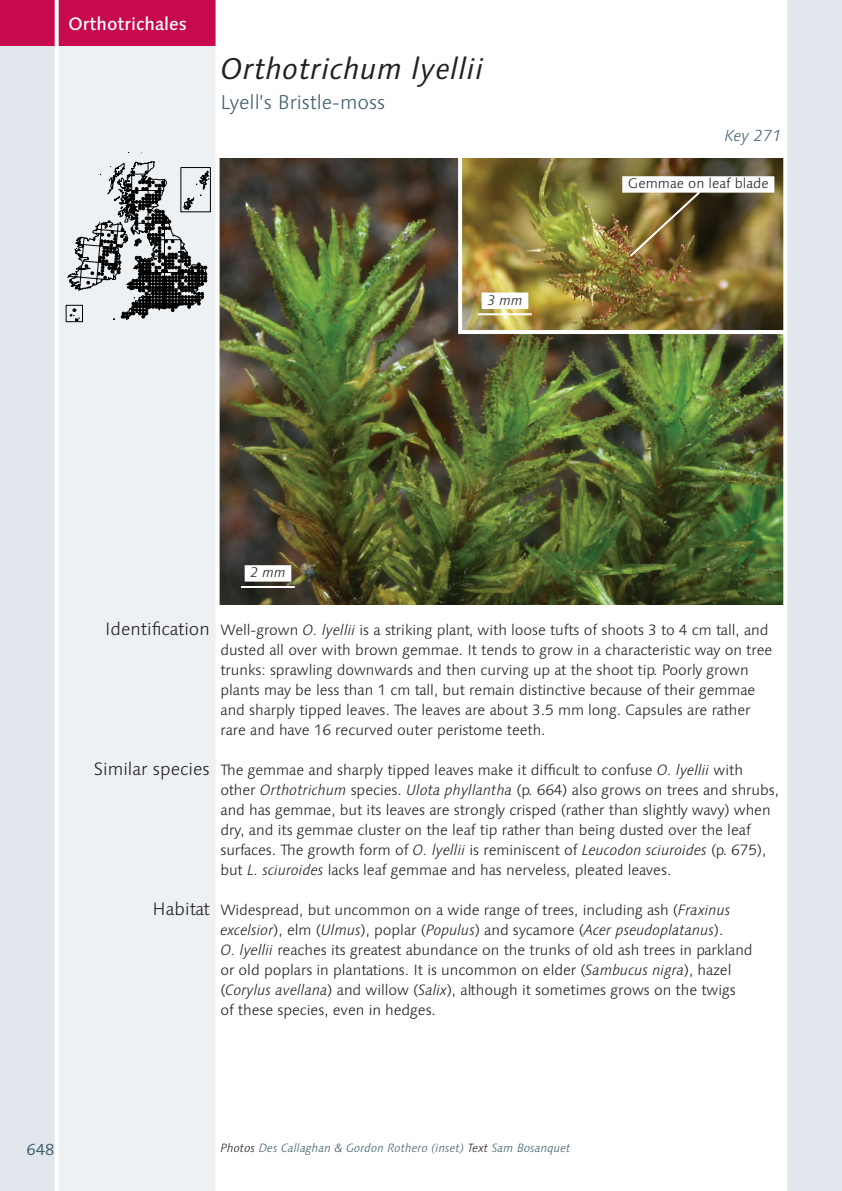
<style>
.page{position:relative;width:842px;height:1191px;background:#fff}
.page>*{position:absolute;margin:0;border:0;box-sizing:border-box;transform-origin:0 0}
.Title_1_Moss_Species{font:italic 30px "Linotype Syntax";letter-spacing:.01em;color:#231f20}
.Title_3_Moss_English{font:300 20px "Linotype Syntax";color:#3f5f6e}
.Text_Subheads_Right{font:300 18px "Linotype Syntax";color:#231f20}
.Title_4_Order_Name{font:500 18px "Linotype Syntax";color:#fff}
.Title_3_Moss_English-2{font:italic 300 16px "Linotype Syntax";color:#3f5f6e}
.t1{font:16px "Linotype Syntax";color:#3f5f6e}
.Text_Body{font:300 15px/20px "Linotype Syntax";letter-spacing:-.005em;color:#231f20}
.Photo_Annotation_Wit{font:300 14px "Linotype Syntax";color:#231f20}
.Photo_Scale_Bar_With{font:italic 300 14px "Linotype Syntax";color:#231f20}
.Text_Credits{font:italic 300 12px "Linotype Syntax";color:#3f5f6e}
.s1{font-style:italic}
.s2{color:#231f20}
</style>
<div class="page">
<img style="left:220px;top:159px;width:563px;height:445px">
<img style="left:462px;top:159px;width:321px;height:171px">
<hr style="left:478px;top:313px;width:54px;height:2px;background:#fff">
<div style="left:482px;top:292px;width:46px;height:17px;background:#fff"></div>
<svg style="left:458px;top:158px;width:4px;height:176px"></svg>
<hr style="left:461px;top:330px;width:324px;height:4px;background:#fff">
<div style="left:0;top:0;width:218px;height:1191px;background:#edf1f4"></div>
<div style="left:0;top:0;width:57px;height:1191px;background:#e1e7ec"></div>
<div style="left:0;top:0;width:218px;height:45px;background:#c7094f"></div>
<hr style="left:55px;top:0;width:4px;height:1191px;background:#fff">
<svg style="left:66px;top:152px;width:144px;height:170px"></svg>
<div style="left:785px;top:0;width:57px;height:1191px;background:#e1e7ec"></div>
<hr style="left:241px;top:586px;width:54px;height:2px;background:#fff">
<div style="left:245px;top:565px;width:46px;height:16px;background:#fff"></div>
<hr style="left:216px;top:0;width:4px;height:1191px;background:#fff">
<hr style="left:783px;top:0;width:4px;height:1191px;background:#fff">
<div style="left:622px;top:176px;width:152px;height:17px;background:#fff"></div>
<img style="left:628px;top:192px;width:74px;height:67px">
<p class="Title_4_Order_Name" style="left:68px;top:13px;width:120px">Orthotrichales</p>
<p class="Title_1_Moss_Species" style="left:220px;top:51px;width:265px">Orthotrichum lyellii</p>
<p class="Title_3_Moss_English" style="left:220px;top:90px;width:166px">Lyell’s Bristle-moss</p>
<p class="Photo_Scale_Bar_With" style="left:487px;top:292px;width:37px">3 mm</p>
<p class="Title_3_Moss_English-2" style="left:724px;top:126px;width:59px">Key 271</p>
<p class="Photo_Annotation_Wit" style="left:628px;top:175px;width:142px">Gemmae on leaf blade</p>
<p class="Photo_Scale_Bar_With" style="left:250px;top:564px;width:37px">2 mm</p>
<p class="Text_Subheads_Right" style="left:105px;top:618px;width:106px">Identification</p>
<p class="Text_Subheads_Right" style="left:94px;top:758px;width:117px">Similar species</p>
<p class="Text_Subheads_Right" style="left:153px;top:898px;width:59px">Habitat</p>
<p class="Text_Body" style="left:220px;top:620px;width:553px">Well-grown <span class="s1">O. lyellii</span> is a striking plant, with loose tufts of shoots 3 to 4 cm tall, and dusted all over with brown gemmae. It tends to grow in a characteristic way on tree trunks: sprawling downwards and then curving up at the shoot tip. Poorly grown plants may be less than 1 cm tall, but remain distinctive because of their gemmae and sharply tipped leaves. The leaves are about 3.5 mm long. Capsules are rather rare and have 16 recurved outer peristome teeth.</p>
<p class="Text_Body" style="left:220px;top:760px;width:560px">The gemmae and sharply tipped leaves make it difficult to confuse <span class="s1">O. lyellii</span> with other <span class="s1">Orthotrichum</span> species. <span class="s1">Ulota phyllantha</span> (p. 664) also grows on trees and shrubs, and has gemmae, but its leaves are strongly crisped (rather than slightly wavy) when dry, and its gemmae cluster on the leaf tip rather than being dusted over the leaf surfaces. The growth form of <span class="s1">O. lyellii</span> is reminiscent of <span class="s1">Leucodon sciuroides</span> (p. 675), but <span class="s1">L. sciuroides</span> lacks leaf gemmae and has nerveless, pleated leaves.</p>
<p class="Text_Body" style="left:220px;top:900px;width:534px">Widespread, but uncommon on a wide range of trees, including ash (<span class="s1">Fraxinus excelsior</span>), elm (<span class="s1">Ulmus</span>), poplar (<span class="s1">Populus</span>) and sycamore (<span class="s1">Acer pseudoplatanus</span>).<br><span class="s1">O. lyellii</span> reaches its greatest abundance on the trunks of old ash trees in parkland or old poplars in plantations. It is uncommon on elder (<span class="s1">Sambucus nigra</span>), hazel (<span class="s1">Corylus avellana</span>) and willow (<span class="s1">Salix</span>), although it sometimes grows on the twigs of these species, even in hedges.</p>
<p class="t1" style="left:26px;top:1139px;width:30px">648</p>
<p class="Text_Credits" style="left:220px;top:1140px;width:352px"><span class="s2">Photos</span> Des Callaghan &amp; Gordon Rothero (inset) <span class="s2">Text</span> Sam Bosanquet</p>
</div>
